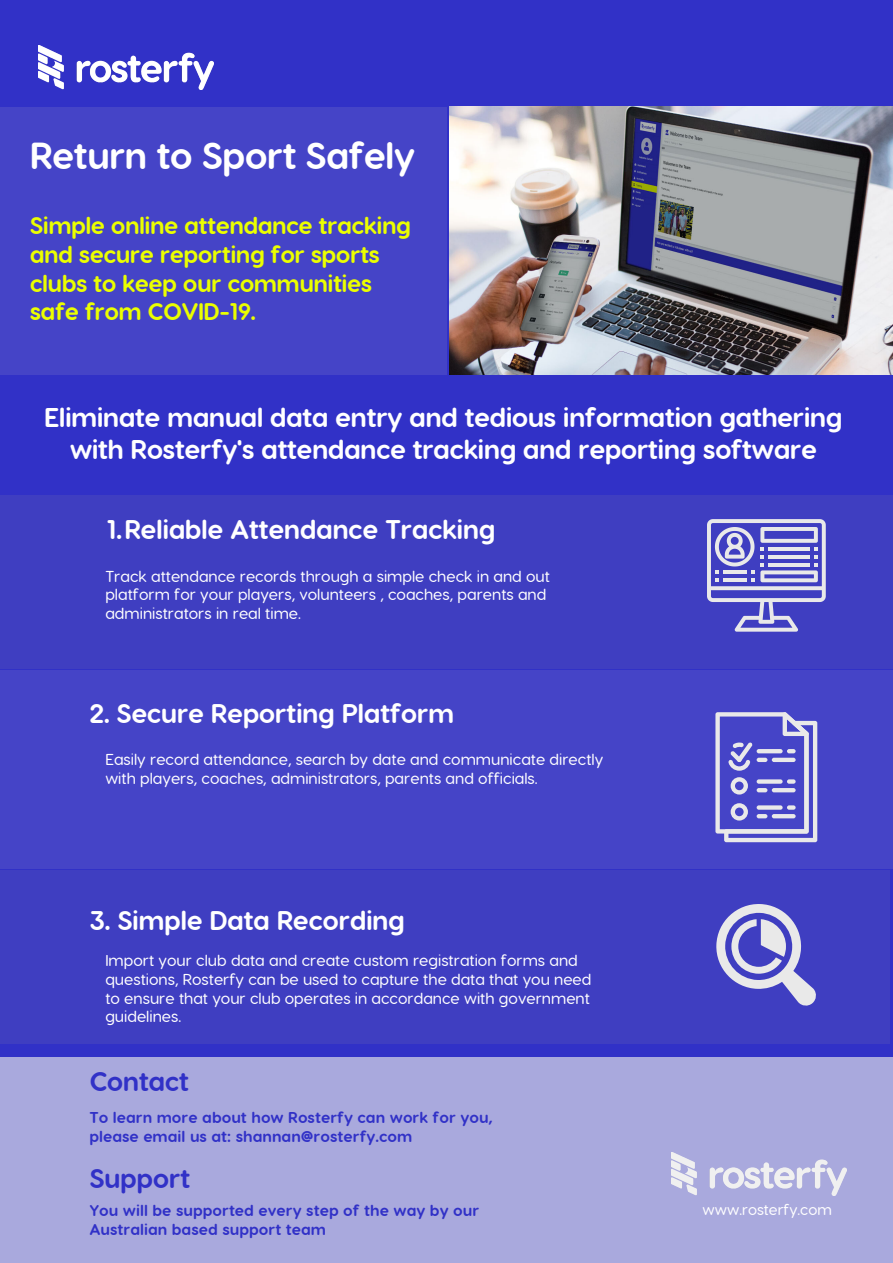
<style>
.page{position:relative;width:893px;height:1263px;background:#3131c7}
.page>*{position:absolute;margin:0;border:0;box-sizing:border-box;transform-origin:0 0}
.t1{font:700 37.5px "Visby Round CF";letter-spacing:-.025em;color:#fff}
.t2{font:700 27px/32.1px "Visby Round CF";letter-spacing:-.025em;color:#fff;text-align:center}
.t3{font:700 26.92px "Visby Round CF";letter-spacing:-.02em;color:#fff}
.t4{font:700 26.92px "Visby Round CF";letter-spacing:-.02em;color:#3131c7}
.t5{font:700 24px/28.7px "Visby Round CF";letter-spacing:-.025em;color:#ebff00}
.t6{font:500 15.75px/18.7px "Visby Round CF";color:#fff}
.t7{font:700 15.67px/18.7px "Visby Round CF";color:#3131c7}
.t8{font:500 15px "Visby Round CF";color:#fff}
</style>
<div class="page">
<div style="left:0;top:107px;width:447px;height:268px;background:#4544c7"></div>
<div style="left:0;top:495px;width:893px;height:174px;background:#3f3ec1"></div>
<div style="left:0;top:670px;width:893px;height:199px;background:#4544c7"></div>
<div style="left:0;top:1057px;width:893px;height:206px;background:#a9a9dd"></div>
<img style="left:449px;top:107px;width:444px;height:268px">
<div style="left:0;top:870px;width:890px;height:174px;background:#3f3ec1"></div>
<img style="left:39px;top:46px;width:175px;height:43px">
<svg style="left:707px;top:519px;width:119px;height:113px"></svg>
<svg style="left:715px;top:712px;width:102px;height:130px"></svg>
<svg style="left:716px;top:904px;width:100px;height:102px"></svg>
<h1 class="t1" style="left:30px;top:131px;width:387px">Return to Sport Safely</h1>
<h3 class="t5" style="left:30px;top:210px;width:383px">Simple online attendance tracking and secure reporting for sports clubs to keep our communities safe from COVID-19.</h3>
<h2 class="t2" style="left:44px;top:400px;width:800px">Eliminate manual data entry and tedious information gathering with Rosterfy's attendance tracking and reporting software</h2>
<h3 class="t3" style="left:106px;top:512px;width:390px">1.Reliable Attendance Tracking</h3>
<p class="t6" style="left:105px;top:566px;width:446px">Track attendance records through a simple check in and out platform for your players, volunteers , coaches, parents and administrators in real time.</p>
<h3 class="t3" style="left:89px;top:696px;width:367px">2. Secure Reporting Platform</h3>
<p class="t6" style="left:105px;top:749px;width:499px;line-height:18.9px">Easily record attendance, search by date and communicate directly with players, coaches, administrators, parents and officials.</p>
<h3 class="t3" style="left:89px;top:903px;width:317px">3. Simple Data Recording</h3>
<p class="t6" style="left:105px;top:950px;width:487px">Import your club data and create custom registration forms and questions, Rosterfy can be used to capture the data that you need to ensure that your club operates in accordance with government guidelines.</p>
<h3 class="t4" style="left:89px;top:1064px;width:101px">Contact</h3>
<p class="t7" style="left:89px;top:1107px;width:405px">To learn more about how Rosterfy can work for you, please email us at: shannan@rosterfy.com</p>
<h3 class="t4" style="left:89px;top:1160px;width:102px">Support</h3>
<p class="t7" style="left:89px;top:1200px;width:391px">You will be supported every step of the way by our<br>Australian based support team</p>
<p class="t8" style="left:702px;top:1200px;width:131px">www.rosterfy.com</p>
</div>
